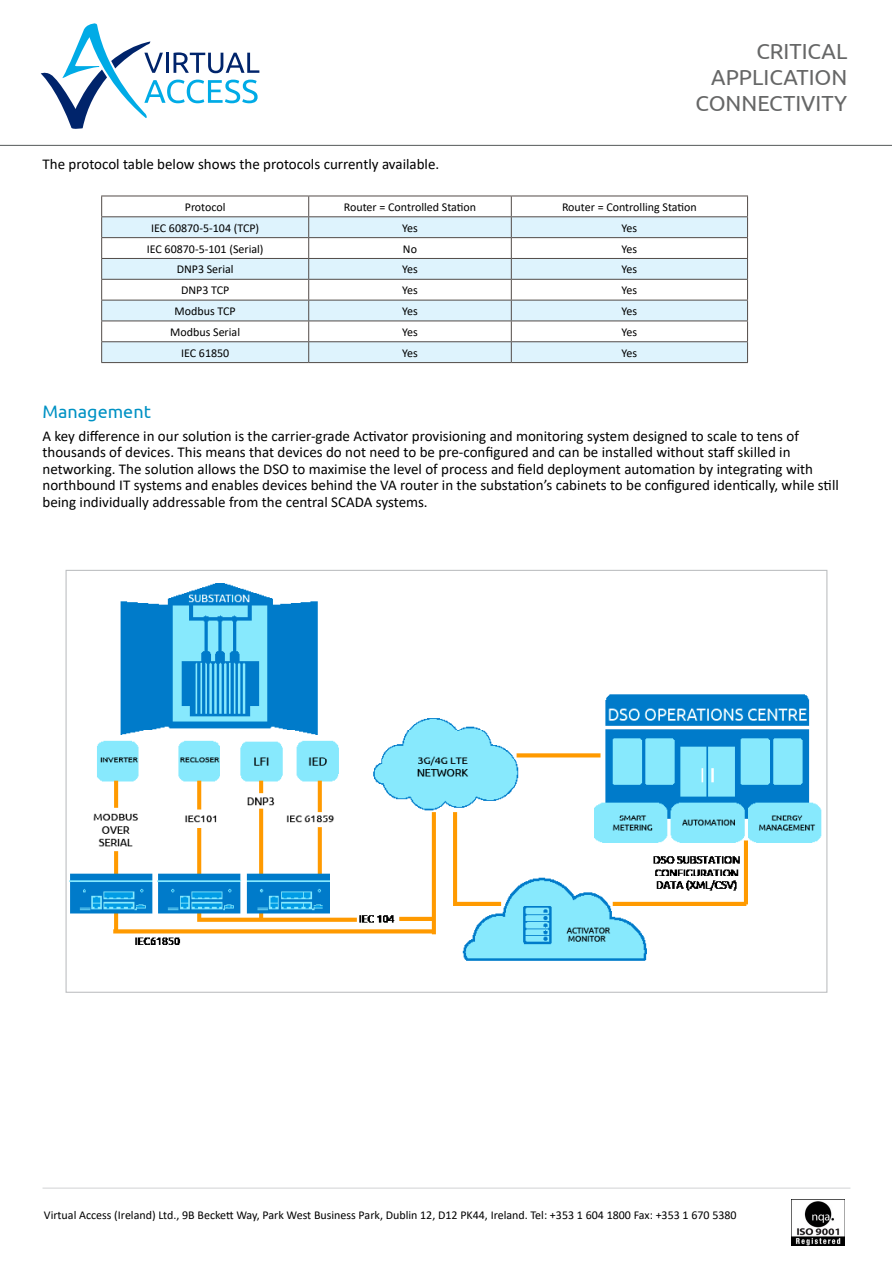
<style>
.page{position:relative;width:893px;height:1263px;background:#fff}
.page>*{position:absolute;margin:0;border:0;box-sizing:border-box;transform-origin:0 0}
.t1{font:21.75px/26.1px "Ubuntu";color:#666767;text-align:right}
.Head4{font:18px "Ubuntu";color:#0092c4}
.Body_Text{font:15px/16.5px "Calibri";color:#000}
.Table_text_centred{font:12px "Calibri";color:#000}
.VAAddress{font:12px "Calibri";color:#000}
.Table_Header{font:12px "Calibri";color:#000}
</style>
<div class="page">
<hr style="left:0;top:145px;width:891px;height:1px;background:#5d6162">
<svg style="left:41px;top:23px;width:218px;height:106px"></svg>
<img style="left:69px;top:583px;width:753px;height:378px">
<img style="left:792px;top:1199px;width:53px;height:47px">
<hr style="left:43px;top:1188px;width:807px;height:1px;background:#d1d3d4">
<svg style="left:102px;top:217px;width:645px;height:145px;fill:#def3fd"></svg>
<hr style="left:101px;top:216px;width:208px;height:1px;background:#524b48">
<hr style="left:309px;top:216px;width:202px;height:1px;background:#524b48">
<hr style="left:511px;top:216px;width:237px;height:1px;background:#524b48">
<hr style="left:101px;top:237px;width:208px;height:1px;background:#524b48">
<hr style="left:309px;top:237px;width:202px;height:1px;background:#524b48">
<hr style="left:511px;top:237px;width:237px;height:1px;background:#524b48">
<hr style="left:101px;top:258px;width:208px;height:1px;background:#524b48">
<hr style="left:309px;top:258px;width:202px;height:1px;background:#524b48">
<hr style="left:511px;top:258px;width:237px;height:1px;background:#524b48">
<hr style="left:101px;top:279px;width:208px;height:1px;background:#524b48">
<hr style="left:309px;top:279px;width:202px;height:1px;background:#524b48">
<hr style="left:511px;top:279px;width:237px;height:1px;background:#524b48">
<hr style="left:101px;top:300px;width:208px;height:1px;background:#524b48">
<hr style="left:309px;top:300px;width:202px;height:1px;background:#524b48">
<hr style="left:511px;top:300px;width:237px;height:1px;background:#524b48">
<hr style="left:101px;top:321px;width:208px;height:1px;background:#524b48">
<hr style="left:309px;top:321px;width:202px;height:1px;background:#524b48">
<hr style="left:511px;top:321px;width:237px;height:1px;background:#524b48">
<hr style="left:101px;top:341px;width:208px;height:1px;background:#524b48">
<hr style="left:309px;top:341px;width:202px;height:1px;background:#524b48">
<hr style="left:511px;top:341px;width:237px;height:1px;background:#524b48">
<hr style="left:101px;top:362px;width:208px;height:1px;background:#524b48">
<hr style="left:309px;top:362px;width:202px;height:1px;background:#524b48">
<hr style="left:511px;top:362px;width:237px;height:1px;background:#524b48">
<svg style="left:101px;top:197px;width:1px;height:165px"></svg>
<svg style="left:308px;top:197px;width:1px;height:165px"></svg>
<svg style="left:511px;top:197px;width:1px;height:165px"></svg>
<svg style="left:747px;top:197px;width:1px;height:165px"></svg>
<hr style="left:101px;top:196px;width:208px;height:1px;background:#524b48">
<hr style="left:309px;top:196px;width:202px;height:1px;background:#524b48">
<hr style="left:511px;top:196px;width:237px;height:1px;background:#524b48">
<p class="Body_Text" style="left:43px;top:156px;width:398px">The protocol table below shows the protocols currently available.</p>
<h1 class="t1" style="left:696px;top:38px;width:153px">CRITICAL<br>APPLICATION<br>CONNECTIVITY</h1>
<p class="Table_Header" style="left:185px;top:199px;width:42px">Protocol</p>
<p class="Table_Header" style="left:344px;top:199px;width:134px">Router = Controlled Station</p>
<p class="Table_Header" style="left:562px;top:199px;width:136px">Router = Controlling Station</p>
<p class="Table_text_centred" style="left:151px;top:219px;width:110px">IEC 60870-5-104 (TCP)</p>
<p class="Table_text_centred" style="left:402px;top:219px;width:17px">Yes</p>
<p class="Table_text_centred" style="left:622px;top:219px;width:17px">Yes</p>
<p class="Table_text_centred" style="left:147px;top:240px;width:118px">IEC 60870-5-101 (Serial)</p>
<p class="Table_text_centred" style="left:403px;top:240px;width:16px">No</p>
<p class="Table_text_centred" style="left:622px;top:240px;width:17px">Yes</p>
<p class="Table_text_centred" style="left:177px;top:261px;width:59px">DNP3 Serial</p>
<p class="Table_text_centred" style="left:402px;top:261px;width:17px">Yes</p>
<p class="Table_text_centred" style="left:622px;top:261px;width:17px">Yes</p>
<p class="Table_text_centred" style="left:181px;top:282px;width:50px">DNP3 TCP</p>
<p class="Table_text_centred" style="left:402px;top:282px;width:17px">Yes</p>
<p class="Table_text_centred" style="left:622px;top:282px;width:17px">Yes</p>
<p class="Table_text_centred" style="left:175px;top:303px;width:63px">Modbus TCP</p>
<p class="Table_text_centred" style="left:402px;top:303px;width:17px">Yes</p>
<p class="Table_text_centred" style="left:622px;top:303px;width:17px">Yes</p>
<p class="Table_text_centred" style="left:170px;top:323px;width:71px">Modbus Serial</p>
<p class="Table_text_centred" style="left:402px;top:323px;width:17px">Yes</p>
<p class="Table_text_centred" style="left:622px;top:323px;width:17px">Yes</p>
<p class="Table_text_centred" style="left:181px;top:344px;width:50px">IEC 61850</p>
<p class="Table_text_centred" style="left:402px;top:344px;width:17px">Yes</p>
<p class="Table_text_centred" style="left:622px;top:344px;width:17px">Yes</p>
<p class="Head4" style="left:43px;top:400px;width:110px">Management</p>
<p class="Body_Text" style="left:43px;top:427px;width:798px">A key difference in our solution is the carrier-grade Activator provisioning and monitoring system designed to scale to tens of thousands of devices. This means that devices do not need to be pre-configured and can be installed without staff skilled in networking. The solution allows the DSO to maximise the level of process and field deployment automation by integrating with northbound IT systems and enables devices behind the VA router in the substation’s cabinets to be configured identically, while still being individually addressable from the central SCADA systems.</p>
<p class="VAAddress" style="left:44px;top:1206px;width:694px">Virtual Access (Ireland) Ltd., 9B Beckett Way, Park West Business Park, Dublin 12, D12 PK44, Ireland. Tel: +353 1 604 1800 Fax: +353 1 670 5380</p>
</div>
